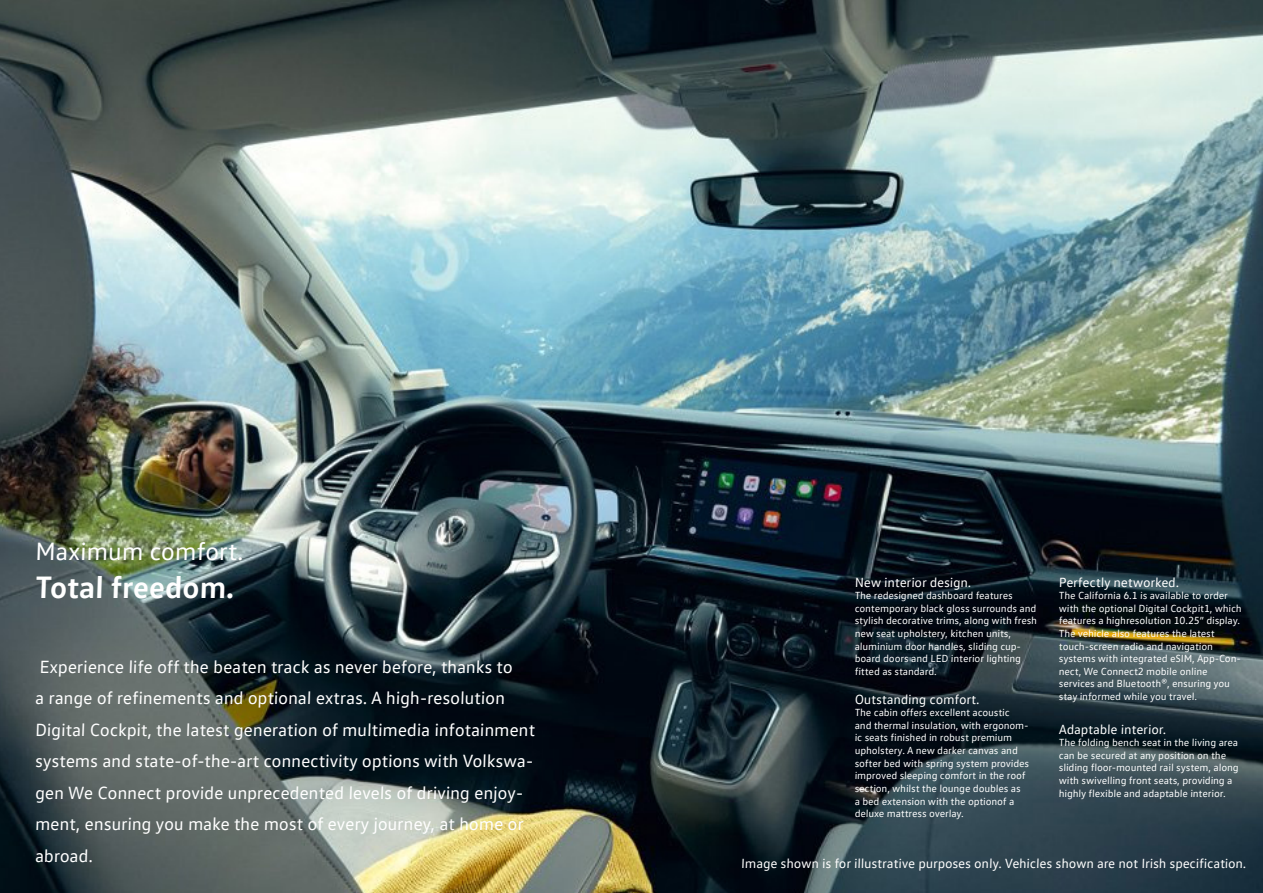
<style>
.page{position:relative;width:1263px;height:893px;background:#fff}
.page>*{position:absolute;margin:0;border:0;box-sizing:border-box;transform-origin:0 0}
.t1{font:700 31.5px "VW Text";color:#fff}
.t2{font:25.5px "VW Text";color:#fff}
.t3{font:18px/31.5px "VW Text";color:#fff}
.t4{font:13.5px "VW Text";color:#fff}
.t5{font:10.5px/12.6px "VW Text";color:#fff}
</style>
<div class="page">
<img style="left:0;top:0;width:1263px;height:893px">
<p class="t2" style="left:35px;top:536px;width:211px">Maximum comfort.</p>
<p class="t1" style="left:35px;top:566px;width:202px">Total freedom.</p>
<p class="t3" style="left:35px;top:650px;width:502px">Experience life off the beaten track as never before, thanks to<br>a range of refinements and optional extras. A high-resolution Digital Cockpit, the latest generation of multimedia infotainment systems and state-of-the-art connectivity options with Volkswa&shy;gen We Connect provide unprecedented levels of driving enjoy&shy;ment, ensuring you make the most of every journey, at home or abroad.</p>
<p class="t4" style="left:855px;top:574px;width:118px">New interior design.</p>
<p class="t5" style="left:855px;top:589px;width:184px">The redesigned dashboard features contemporary black gloss surrounds and stylish decorative trims, along with fresh new seat upholstery, kitchen units,</p>
<p class="t5" style="left:855px;top:639px;width:168px;text-align:justify">aluminium door handles, sliding cup&shy;board doors and LED interior lighting fitted as standard.</p>
<p class="t4" style="left:855px;top:691px;width:127px">Outstanding comfort.</p>
<p class="t5" style="left:855px;top:706px;width:176px">The cabin offers excellent acoustic and thermal insulation, with ergonom&shy;ic seats finished in robust premium upholstery. A new darker canvas and softer bed with spring system provides improved sleeping comfort in the roof section, whilst the lounge doubles as<br>a bed extension with the optionof a deluxe mattress overlay.</p>
<p class="t4" style="left:1059px;top:574px;width:122px">Perfectly networked.</p>
<p class="t5" style="left:1059px;top:589px;width:185px">The California 6.1 is available to order with the optional Digital Cockpit1, which features a highresolution 10.25” display.<br>The vehicle also features the latest touch-screen radio and navigation</p>
<p class="t5" style="left:1059px;top:652px;width:184px">systems with integrated eSIM, App-Con&shy;nect, We Connect2 mobile online services and Bluetooth®, ensuring you stay informed while you travel.</p>
<p class="t4" style="left:1059px;top:721px;width:109px">Adaptable interior.</p>
<p class="t5" style="left:1059px;top:736px;width:182px">The folding bench seat in the living area can be secured at any position on the sliding floor-mounted rail system, along with swivelling front seats, providing a highly flexible and adaptable interior.</p>
<p class="t4" style="left:741px;top:855px;width:507px">Image shown is for illustrative purposes only. Vehicles shown are not Irish specification.</p>
</div>
